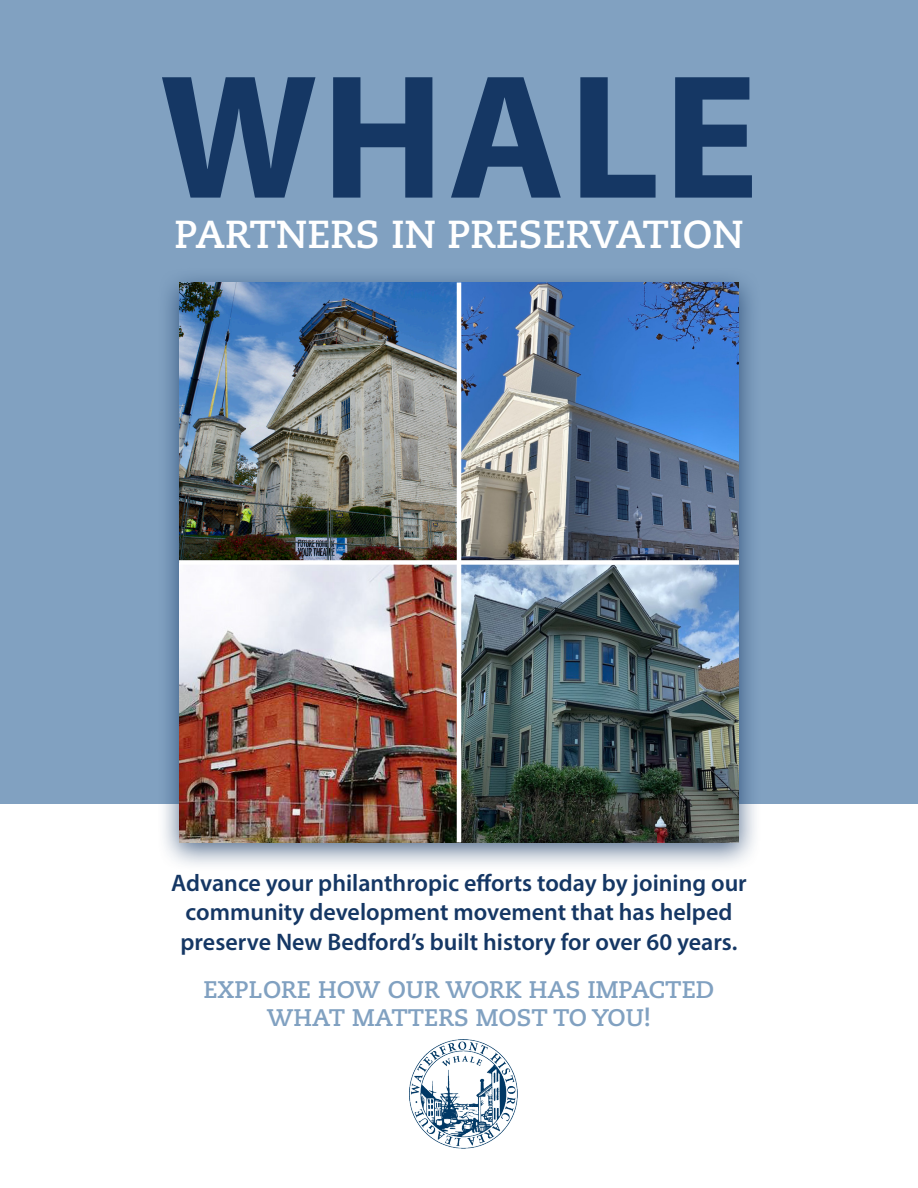
<style>
.page{position:relative;width:918px;height:1188px;background:#fff}
.page>*{position:absolute;margin:0;border:0;box-sizing:border-box;transform-origin:0 0}
.t1{font:700 178.5px "Myriad Pro";letter-spacing:.02em;color:#153764}
.t2{font:700 39px "Caecilia LT Std";color:#fff}
.t3{font:600 24px/29.7px "Myriad Pro";color:#153764;text-align:center}
.t4{font:700 24px/28.8px "Caecilia LT Std";color:#81a1c1;text-align:center}
</style>
<div class="page">
<div style="left:0;top:0;width:918px;height:804px;background:#81a1c1"></div>
<div style="left:156px;top:267px;width:606px;height:605px;background:#153764;opacity:.75"></div>
<img style="left:179px;top:283px;width:560px;height:559px">
<img style="left:409px;top:1039px;width:109px;height:110px">
<div style="left:179px;top:560px;width:560px;height:5px;background:#fff"></div>
<hr style="left:457px;top:283px;width:4px;height:559px;background:#fff">
<p class="t1" style="left:159px;top:21px;width:601px">WHALE</p>
<p class="t2" style="left:174px;top:212px;width:571px">PARTNERS IN PRESERVATION</p>
<p class="t3" style="left:171px;top:867px;width:577px">Advance your philanthropic efforts today by joining our community development movement that has helped preserve New Bedford’s built history for over 60 years.</p>
<p class="t4" style="left:203px;top:975px;width:513px">EXPLORE HOW OUR WORK HAS IMPACTED<br>WHAT MATTERS MOST TO YOU!</p>
</div>
